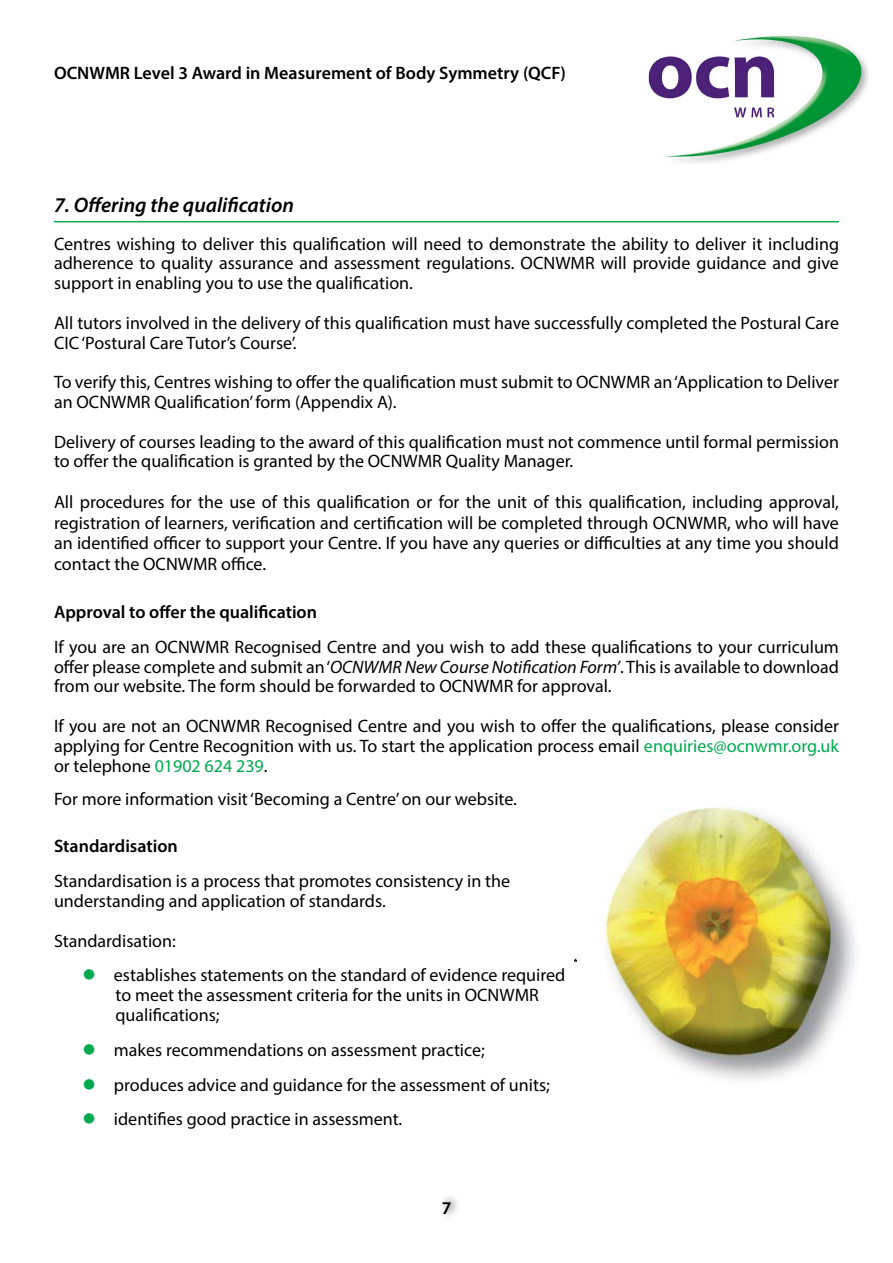
<style>
.page{position:relative;width:893px;height:1263px;background:#fff}
.page>*{position:absolute;margin:0;border:0;box-sizing:border-box;transform-origin:0 0}
.t1{font:italic 600 21px "Myriad Pro";color:#000}
.t2{font:18px/19.8px "Myriad Pro";color:#000}
.t3{font:600 18px "Myriad Pro";color:#000}
.s1{font-style:italic}
.s2{color:#00a94f}
</style>
<div class="page">
<img style="left:648px;top:35px;width:220px;height:128px">
<div style="left:438px;top:1194px;width:24px;height:27px;background:#000;opacity:.75"></div>
<img style="left:575px;top:807px;width:280px;height:273px">
<hr style="left:54px;top:221px;width:785px;height:1px;background:#00a94f">
<p class="t3" style="left:54px;top:61px;width:513px">OCNWMR Level 3 Award in Measurement of Body Symmetry (QCF)</p>
<p class="t1" style="left:54px;top:192px;width:241px">7. Offering the qualification</p>
<p class="t2" style="left:54px;top:233px;width:787px;text-align:justify">Centres wishing to deliver this qualification will need to demonstrate the ability to deliver it including adherence to quality assurance and assessment regulations. OCNWMR will provide guidance and give support in enabling you to use the qualification.</p>
<p class="t2" style="left:54px;top:312px;width:786px">All tutors involved in the delivery of this qualification must have successfully completed the Postural Care<br>CIC ‘Postural Care Tutor’s Course’.</p>
<p class="t2" style="left:54px;top:372px;width:786px">To verify this, Centres wishing to offer the qualification must submit to OCNWMR an ‘Application to Deliver an OCNWMR Qualification’ form (Appendix A).</p>
<p class="t2" style="left:54px;top:431px;width:786px">Delivery of courses leading to the award of this qualification must not commence until formal permission to offer the qualification is granted by the OCNWMR Quality Manager.</p>
<p class="t2" style="left:54px;top:491px;width:786px;line-height:20.7px;text-align:justify">All procedures for the use of this qualification or for the unit of this qualification, including approval, registration of learners, verification and certification will be completed through OCNWMR, who will have an identified officer to support your Centre. If you have any queries or difficulties at any time you should contact the OCNWMR office.</p>
<p class="t3" style="left:54px;top:600px;width:265px">Approval to offer the qualification</p>
<p class="t2" style="left:54px;top:636px;width:786px;text-align:justify">If you are an OCNWMR Recognised Centre and you wish to add these qualifications to your curriculum offer please complete and submit an ‘<span class="s1">OCNWMR New Course Notification Form’</span>. This is available to download from our website. The form should be forwarded to OCNWMR for approval.</p>
<p class="t2" style="left:54px;top:716px;width:786px;text-align:justify">If you are not an OCNWMR Recognised Centre and you wish to offer the qualifications, please consider applying for Centre Recognition with us. To start the application process email <span class="s2">enquiries@ocnwmr.org.uk </span>or telephone <span class="s2">01902 624 239</span>.</p>
<p class="t2" style="left:54px;top:789px;width:464px">For more information visit ‘Becoming a Centre’ on our website.</p>
<p class="t3" style="left:54px;top:835px;width:125px">Standardisation</p>
<p class="t2" style="left:54px;top:871px;width:458px">Standardisation is a process that promotes consistency in the understanding and application of standards.</p>
<p class="t2" style="left:54px;top:930px;width:123px">Standardisation:</p>
<p class="t2" style="left:115px;top:965px;width:451px;text-indent:-33px"><span class="s2">●</span> establishes statements on the standard of evidence required to meet the assessment criteria for the units in OCNWMR qualifications;</p>
<p class="t2" style="left:82px;top:1039px;width:404px"><span class="s2">●</span> makes recommendations on assessment practice;</p>
<p class="t2" style="left:82px;top:1074px;width:469px"><span class="s2">●</span> produces advice and guidance for the assessment of units;</p>
<p class="t2" style="left:82px;top:1109px;width:321px"><span class="s2">●</span> identifies good practice in assessment.</p>
<p class="t3" style="left:442px;top:1196px;width:11px">7</p>
</div>
